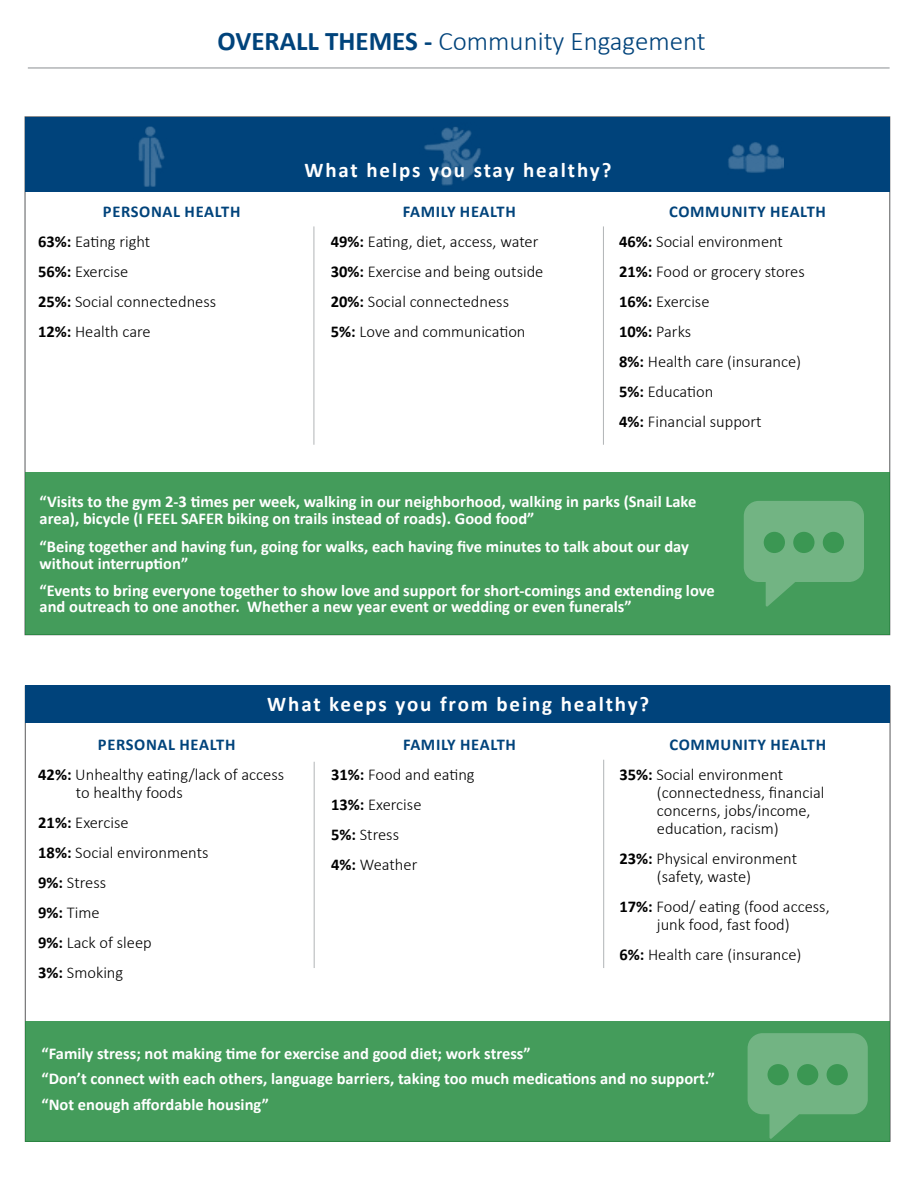
<style>
.page{position:relative;width:918px;height:1188px;background:#fff}
.page>*{position:absolute;margin:0;border:0;box-sizing:border-box;transform-origin:0 0}
.t1{font:300 27px "Calibri";color:#00437b}
.Question_-_CA{font:700 21px "Calibri";letter-spacing:.09em;color:#fff}
.Body_Copy_-_CA{font:300 16.5px/18px "Calibri";color:#000}
.Community_Quotes_-_C{font:700 16.5px/16.5px "Calibri";color:#fff}
.Subtitle_-_CA{font:700 16.5px "Calibri";letter-spacing:.04em;color:#00437b}
.s1{font-weight:700}
</style>
<div class="page">
<hr style="left:314px;top:226px;width:1px;height:219px;background:#b1b4b6">
<div style="left:25px;top:472px;width:865px;height:163px;background:#449c5b"></div>
<hr style="left:603px;top:226px;width:1px;height:219px;background:#b1b4b6">
<div style="left:25px;top:686px;width:865px;height:456px;background:#fff;border:1px solid #58595b"></div>
<div style="left:25px;top:686px;width:865px;height:37px;background:#00437b"></div>
<hr style="left:314px;top:762px;width:1px;height:206px;background:#b1b4b6">
<div style="left:25px;top:1021px;width:865px;height:121px;background:#449c5b"></div>
<hr style="left:603px;top:760px;width:1px;height:208px;background:#b1b4b6">
<div style="left:25px;top:117px;width:865px;height:75px;background:#00437b"></div>
<img style="left:728px;top:142px;width:55px;height:31px">
<img style="left:138px;top:127px;width:27px;height:60px">
<img style="left:424px;top:127px;width:57px;height:59px">
<hr style="left:28px;top:67px;width:862px;height:2px;background:#b1b4b6">
<svg style="left:744px;top:501px;width:120px;height:106px"></svg>
<div style="left:793px;top:532px;width:22px;height:21px;background:#3b9753;border-radius:50%"></div>
<div style="left:764px;top:532px;width:21px;height:21px;background:#3b9753;border-radius:50%"></div>
<div style="left:823px;top:532px;width:21px;height:21px;background:#3b9753;border-radius:50%"></div>
<svg style="left:748px;top:1033px;width:120px;height:106px"></svg>
<div style="left:797px;top:1064px;width:21px;height:21px;background:#3b9753;border-radius:50%"></div>
<div style="left:768px;top:1064px;width:21px;height:21px;background:#3b9753;border-radius:50%"></div>
<div style="left:827px;top:1064px;width:21px;height:21px;background:#3b9753;border-radius:50%"></div>
<h1 class="t1" style="left:218px;top:25px;width:490px"><span class="s1">OVERALL THEMES -</span> Community Engagement</h1>
<h5 class="Subtitle_-_CA" style="left:103px;top:200px;width:139px">PERSONAL HEALTH</h5>
<p class="Body_Copy_-_CA" style="left:38px;top:232px;width:114px"><span class="s1">63%:</span> Eating right</p>
<p class="Body_Copy_-_CA" style="left:38px;top:262px;width:92px"><span class="s1">56%:</span> Exercise</p>
<p class="Body_Copy_-_CA" style="left:38px;top:292px;width:180px"><span class="s1">25%:</span> Social connectedness</p>
<p class="Body_Copy_-_CA" style="left:38px;top:322px;width:114px"><span class="s1">12%:</span> Health care</p>
<h4 class="Question_-_CA" style="left:304px;top:155px;width:309px">What helps you stay healthy?</h4>
<h5 class="Subtitle_-_CA" style="left:403px;top:200px;width:114px">FAMILY HEALTH</h5>
<p class="Body_Copy_-_CA" style="left:331px;top:232px;width:209px"><span class="s1">49%:</span> Eating, diet, access, water</p>
<p class="Body_Copy_-_CA" style="left:331px;top:262px;width:214px"><span class="s1">30%:</span> Exercise and being outside</p>
<p class="Body_Copy_-_CA" style="left:331px;top:292px;width:180px"><span class="s1">20%:</span> Social connectedness</p>
<p class="Body_Copy_-_CA" style="left:331px;top:322px;width:196px"><span class="s1">5%:</span> Love and communication</p>
<h5 class="Subtitle_-_CA" style="left:669px;top:200px;width:158px">COMMUNITY HEALTH</h5>
<p class="Body_Copy_-_CA" style="left:619px;top:232px;width:165px"><span class="s1">46%:</span> Social environment</p>
<p class="Body_Copy_-_CA" style="left:619px;top:262px;width:187px"><span class="s1">21%:</span> Food or grocery stores</p>
<p class="Body_Copy_-_CA" style="left:619px;top:292px;width:92px"><span class="s1">16%:</span> Exercise</p>
<p class="Body_Copy_-_CA" style="left:619px;top:322px;width:74px"><span class="s1">10%:</span> Parks</p>
<p class="Body_Copy_-_CA" style="left:619px;top:352px;width:184px"><span class="s1">8%:</span> Health care (insurance)</p>
<p class="Body_Copy_-_CA" style="left:619px;top:382px;width:96px"><span class="s1">5%:</span> Education</p>
<p class="Body_Copy_-_CA" style="left:619px;top:412px;width:144px"><span class="s1">4%:</span> Financial support</p>
<h5 class="Community_Quotes_-_C" style="left:40px;top:493px;width:658px">“Visits to the gym 2-3 times per week, walking in our neighborhood, walking in parks (Snail Lake area), bicycle (I FEEL SAFER biking on trails instead of roads). Good food”</h5>
<h5 class="Community_Quotes_-_C" style="left:40px;top:538px;width:651px">“Being together and having fun, going for walks, each having five minutes to talk about our day without interruption”</h5>
<h5 class="Community_Quotes_-_C" style="left:40px;top:582px;width:677px">“Events to bring everyone together to show love and support for short-comings and extending love and outreach to one another. Whether a new year event or wedding or even funerals”</h5>
<h4 class="Question_-_CA" style="left:267px;top:689px;width:384px">What keeps you from being healthy?</h4>
<h5 class="Subtitle_-_CA" style="left:98px;top:733px;width:139px">PERSONAL HEALTH</h5>
<p class="Body_Copy_-_CA" style="left:76px;top:766px;width:210px;text-indent:-38px"><span class="s1">42%:</span> Unhealthy eating/lack of access to healthy foods</p>
<p class="Body_Copy_-_CA" style="left:38px;top:814px;width:92px"><span class="s1">21%:</span> Exercise</p>
<p class="Body_Copy_-_CA" style="left:38px;top:844px;width:172px"><span class="s1">18%:</span> Social environments</p>
<p class="Body_Copy_-_CA" style="left:38px;top:874px;width:69px"><span class="s1">9%:</span> Stress</p>
<p class="Body_Copy_-_CA" style="left:38px;top:904px;width:63px"><span class="s1">9%:</span> Time</p>
<p class="Body_Copy_-_CA" style="left:38px;top:934px;width:115px"><span class="s1">9%:</span> Lack of sleep</p>
<p class="Body_Copy_-_CA" style="left:38px;top:964px;width:87px"><span class="s1">3%:</span> Smoking</p>
<h5 class="Subtitle_-_CA" style="left:403px;top:733px;width:114px">FAMILY HEALTH</h5>
<p class="Body_Copy_-_CA" style="left:331px;top:766px;width:145px"><span class="s1">31%:</span> Food and eating</p>
<p class="Body_Copy_-_CA" style="left:331px;top:796px;width:92px"><span class="s1">13%:</span> Exercise</p>
<p class="Body_Copy_-_CA" style="left:331px;top:826px;width:69px"><span class="s1">5%:</span> Stress</p>
<p class="Body_Copy_-_CA" style="left:331px;top:856px;width:88px"><span class="s1">4%:</span> Weather</p>
<h5 class="Subtitle_-_CA" style="left:669px;top:733px;width:158px">COMMUNITY HEALTH</h5>
<p class="Body_Copy_-_CA" style="left:657px;top:766px;width:169px;text-indent:-38px"><span class="s1">35%:</span> Social environment (connectedness, financial concerns, jobs/income, education, racism)</p>
<p class="Body_Copy_-_CA" style="left:619px;top:850px;width:179px;text-align:center"><span class="s1">23%:</span> Physical environment (safety, waste)</p>
<p class="Body_Copy_-_CA" style="left:619px;top:898px;width:212px;text-align:center"><span class="s1">17%:</span> Food/ eating (food access, junk food, fast food)</p>
<p class="Body_Copy_-_CA" style="left:619px;top:946px;width:184px"><span class="s1">6%:</span> Health care (insurance)</p>
<h5 class="Community_Quotes_-_C" style="left:42px;top:1045px;width:491px">“Family stress; not making time for exercise and good diet; work stress”</h5>
<h5 class="Community_Quotes_-_C" style="left:42px;top:1070px;width:675px">“Don’t connect with each others, language barriers, taking too much medications and no support.”</h5>
<h5 class="Community_Quotes_-_C" style="left:42px;top:1096px;width:229px">“Not enough affordable housing”</h5>
</div>
